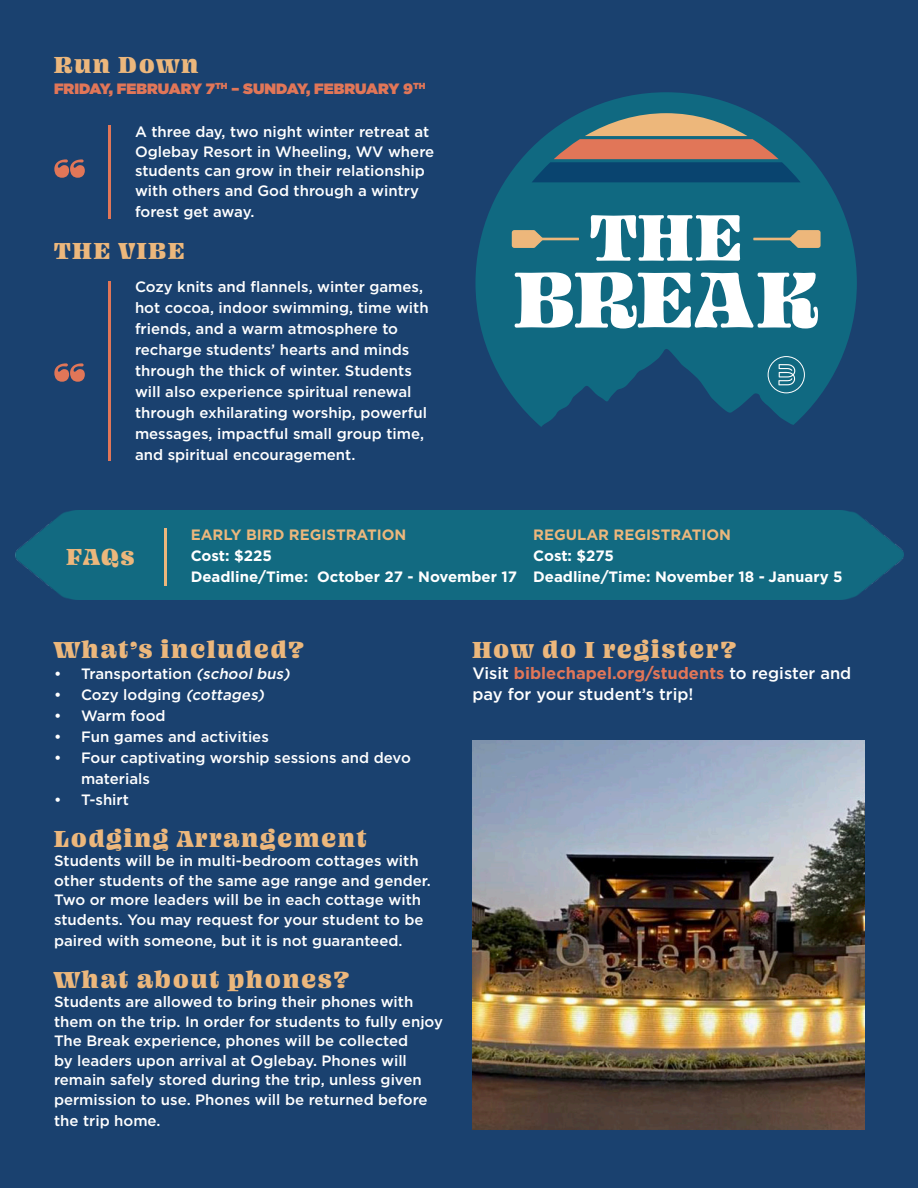
<style>
.page{position:relative;width:918px;height:1188px;background:#1a416f}
.page>*{position:absolute;margin:0;border:0;box-sizing:border-box;transform-origin:0 0}
.t1{font:87.3px "Ohno Blazeface 16 Point";letter-spacing:.015em;color:#fff}
.t2{font:72.45px "Ohno Blazeface 16 Point";color:#fff}
.t3{font:60px "Ohno Blazeface 16 Point";color:#e17658}
.Subtitle{font:25.5px "Ohno Blazeface 16 Point";letter-spacing:.08em;color:#ecb77c}
.t4{font:500 16.5px/21.6px "Gotham";color:#fff}
.Subtitle-2{font:500 15px/19.5px "Gotham";color:#fff}
.t5{font:700 15px "Gotham";color:#fff}
.t6{font:700 15px "Gotham";color:#ecb77c}
.t7{font:900 15px "Gotham";color:#e17658}
.s1{font-style:italic}
.s2{font-weight:700;color:#e17658}
</style>
<div class="page">
<div style="left:15px;top:510px;width:889px;height:89px;background:#126a81"></div>
<img style="left:473px;top:741px;width:391px;height:389px">
<hr style="left:109px;top:281px;width:2px;height:179px;background:#e17658">
<hr style="left:109px;top:125px;width:2px;height:93px;background:#e17658">
<svg style="left:475px;top:92px;width:382px;height:335px;fill:#106981"></svg>
<svg style="left:532px;top:113px;width:269px;height:69px;background:#596971"></svg>
<svg style="left:754px;top:230px;width:67px;height:18px"></svg>
<svg style="left:512px;top:230px;width:67px;height:18px"></svg>
<hr style="left:164px;top:528px;width:2px;height:58px;background:#ecb77c">
<div style="left:768px;top:356px;width:37px;height:37px;border:1px solid #fff;border-radius:50%"></div>
<svg style="left:778px;top:364px;width:18px;height:21px"></svg>
<p class="Subtitle" style="left:54px;top:48px;width:146px">Run Down</p>
<p class="t7" style="left:54px;top:78px;width:373px">FRIDAY, FEBRUARY 7<sup>TH</sup> – SUNDAY, FEBRUARY 9<sup>TH</sup></p>
<p class="Subtitle-2" style="left:135px;top:122px;width:301px">A three day, two night winter retreat at Oglebay Resort in Wheeling, WV where students can grow in their relationship with others and God through a wintry</p>
<p class="Subtitle-2" style="left:135px;top:202px;width:121px">forest get away.</p>
<p class="Subtitle" style="left:54px;top:234px;width:132px">THE VIBE</p>
<p class="Subtitle-2" style="left:135px;top:276px;width:295px;line-height:21px">Cozy knits and flannels, winter games, hot cocoa, indoor swimming, time with friends, and a warm atmosphere to recharge students’ hearts and minds through the thick of winter. Students will also experience spiritual renewal through exhilarating worship, powerful messages, impactful small group time, and spiritual encouragement.</p>
<p class="t3" style="left:54px;top:140px;width:33px">“</p>
<p class="t3" style="left:54px;top:344px;width:33px">“</p>
<p class="t2" style="left:590px;top:191px;width:154px">THE</p>
<p class="t1" style="left:514px;top:244px;width:305px">BREAK</p>
<p class="Subtitle" style="left:67px;top:541px;width:69px">FAQs</p>
<p class="t6" style="left:191px;top:525px;width:217px">EARLY BIRD REGISTRATION</p>
<p class="t5" style="left:191px;top:546px;width:83px">Cost: $225</p>
<p class="t5" style="left:191px;top:567px;width:328px">Deadline/Time: October 27 - November 17</p>
<p class="t6" style="left:533px;top:525px;width:199px">REGULAR REGISTRATION</p>
<p class="t5" style="left:533px;top:546px;width:82px">Cost: $275</p>
<p class="t5" style="left:533px;top:567px;width:311px">Deadline/Time: November 18 - January 5</p>
<p class="Subtitle" style="left:54px;top:633px;width:252px">What’s included?</p>
<p class="Subtitle-2" style="left:54px;top:664px;width:241px">• Transportation <span class="s1">(school bus)</span></p>
<p class="Subtitle-2" style="left:54px;top:685px;width:215px">• Cozy lodging <span class="s1">(cottages)</span></p>
<p class="Subtitle-2" style="left:54px;top:706px;width:113px">• Warm food</p>
<p class="Subtitle-2" style="left:54px;top:727px;width:216px">• Fun games and activities</p>
<p class="Subtitle-2" style="left:81px;top:747px;width:331px;line-height:21px;text-indent:-27px">• Four captivating worship sessions and devo materials</p>
<p class="Subtitle-2" style="left:54px;top:790px;width:76px">• T-shirt</p>
<p class="Subtitle" style="left:54px;top:822px;width:314px">Lodging Arrangement</p>
<p class="Subtitle-2" style="left:54px;top:851px;width:378px">Students will be in multi-bedroom cottages with other students of the same age range and gender.<br>Two or more leaders will be in each cottage with students. You may request for your student to be</p>
<p class="Subtitle-2" style="left:54px;top:931px;width:350px">paired with someone, but it is not guaranteed.</p>
<p class="Subtitle" style="left:54px;top:963px;width:297px">What about phones?</p>
<p class="Subtitle-2" style="left:54px;top:992px;width:390px">Students are allowed to bring their phones with them on the trip. In order for students to fully enjoy The Break experience, phones will be collected<br>by leaders upon arrival at Oglebay. Phones will remain safely stored during the trip, unless given permission to use. Phones will be returned before</p>
<p class="Subtitle-2" style="left:54px;top:1111px;width:108px">the trip home.</p>
<p class="Subtitle" style="left:472px;top:633px;width:265px">How do I register?</p>
<p class="t4" style="left:472px;top:662px;width:380px">Visit <span class="s2">biblechapel.org/students</span> to register and pay for your student’s trip!</p>
</div>
